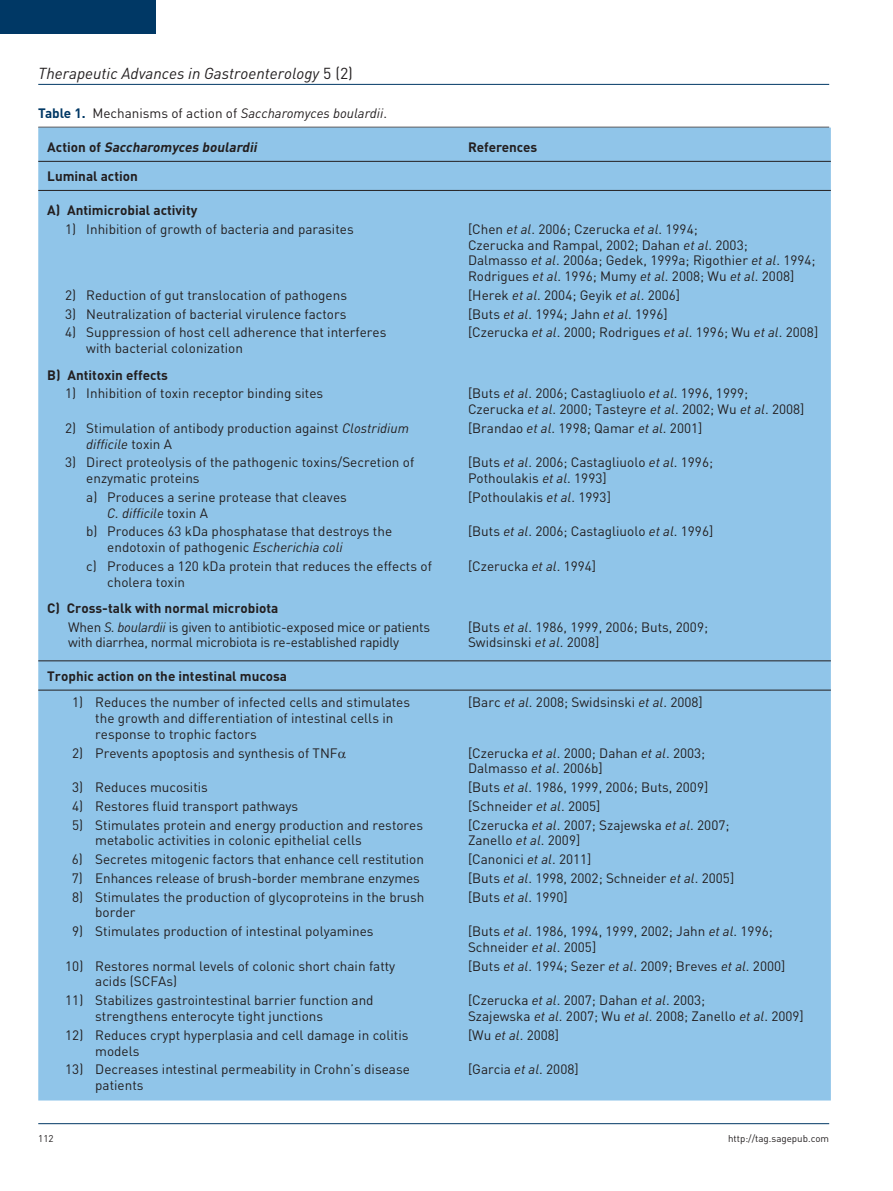
<style>
.page{position:relative;width:893px;height:1191px;background:#fff}
.page>*{position:absolute;margin:0;border:0;box-sizing:border-box;transform-origin:0 0}
.LRH{font:italic 15.75px "DIN";color:#231f20}
.TT{font:13.5px/15.8px "DIN";color:#231f20}
.TT-2{font:13.5px/15.8px "DIN";letter-spacing:-.02em;color:#231f20}
.TT-3{font:700 13.5px "DIN";color:#231f20}
.TN{font:italic 13.5px "DIN";color:#231f20}
.CH-FIRST_COL_LEFT{font:italic 700 13.5px "DIN";color:#231f20}
.CH-FIRST_COL_LEFT-2{font:700 13.5px "DIN";color:#231f20}
.CH{font:700 13.5px "DIN";color:#231f20}
.LRH_F{font:9.75px "DIN";color:#231f20}
.s1{font-style:normal}
.s2{font-weight:700;font-style:normal;color:#003865}
.s3{font-style:italic}
</style>
<div class="page">
<hr style="left:38px;top:84px;width:791px;height:1px;background:#003865">
<hr style="left:38px;top:1123px;width:791px;height:1px;background:#003865">
<div style="left:0;top:0;width:155px;height:34px;background:#003865"></div>
<hr style="left:38px;top:127px;width:791px;height:1px;background:#231f20">
<div style="left:38px;top:128px;width:793px;height:972px;background:#90c5e9"></div>
<hr style="left:38px;top:161px;width:421px;height:1px;background:#231f20">
<hr style="left:459px;top:161px;width:372px;height:1px;background:#231f20">
<hr style="left:38px;top:660px;width:421px;height:1px;background:#231f20">
<hr style="left:459px;top:660px;width:372px;height:1px;background:#231f20">
<hr style="left:38px;top:689px;width:421px;height:1px;background:#231f20">
<hr style="left:459px;top:689px;width:372px;height:1px;background:#231f20">
<hr style="left:38px;top:190px;width:421px;height:1px;background:#231f20">
<hr style="left:459px;top:190px;width:372px;height:1px;background:#231f20">
<svg style="left:338px;top:751px;width:8px;height:7px"></svg>
<p class="LRH" style="left:38px;top:63px;width:316px">Therapeutic Advances in Gastroenterology <span class="s1">5 (2)</span></p>
<p class="TN" style="left:38px;top:105px;width:350px"><span class="s2">Table 1.</span> <span class="s1">Mechanisms of action of</span> Saccharomyces boulardii<span class="s1">.</span></p>
<p class="CH-FIRST_COL_LEFT" style="left:47px;top:139px;width:214px"><span class="s1">A c t i o n o f</span> Saccharomyces boulardii</p>
<p class="CH" style="left:468px;top:139px;width:71px">References</p>
<p class="CH-FIRST_COL_LEFT-2" style="left:47px;top:168px;width:92px">Luminal action</p>
<p class="TT-3" style="left:47px;top:201px;width:152px">A) Antimicrobial activity</p>
<p class="TT" style="left:65px;top:221px;width:290px">1) Inhibition of growth of bacteria and parasites</p>
<p class="TT" style="left:468px;top:221px;width:349px">[Chen <span class="s3">et al</span>. 2006; Czerucka <span class="s3">et al</span>. 1994;<br>Czerucka and Rampal, 2002; Dahan <span class="s3">et al</span>. 2003;<br>Dalmasso <span class="s3">et al</span>. 2006a; Gedek, 1999a; Rigothier <span class="s3">et al</span>. 1994; Rodrigues <span class="s3">et al</span>. 1996; Mumy <span class="s3">et al</span>. 2008; Wu <span class="s3">et al</span>. 2008]</p>
<p class="TT" style="left:65px;top:287px;width:283px">2) Reduction of gut translocation of pathogens</p>
<p class="TT" style="left:468px;top:287px;width:214px">[Herek <span class="s3">et al</span>. 2004; Geyik <span class="s3">et al</span>. 2006]</p>
<p class="TT" style="left:65px;top:306px;width:283px">3) Neutralization of bacterial virulence factors</p>
<p class="TT" style="left:468px;top:306px;width:201px">[Buts <span class="s3">et al</span>. 1994; Jahn <span class="s3">et al</span>. 1996]</p>
<p class="TT" style="left:86px;top:324px;width:302px;text-indent:-21px">4) Suppression of host cell adherence that interferes with bacterial colonization</p>
<p class="TT" style="left:468px;top:324px;width:352px">[Czerucka <span class="s3">et al</span>. 2000; Rodrigues <span class="s3">et al</span>. 1996; Wu <span class="s3">et al</span>. 2008]</p>
<p class="TT-3" style="left:47px;top:366px;width:122px">B) Antitoxin effects</p>
<p class="TT" style="left:65px;top:385px;width:259px">1) Inhibition of toxin receptor binding sites</p>
<p class="TT" style="left:468px;top:385px;width:338px">[Buts <span class="s3">et al</span>. 2006; Castagliuolo <span class="s3">et al</span>. 1996, 1999;<br>Czerucka <span class="s3">et al</span>. 2000; Tasteyre <span class="s3">et al</span>. 2002; Wu <span class="s3">et al</span>. 2008]</p>
<p class="TT" style="left:86px;top:420px;width:324px;text-indent:-21px">2) Stimulation of antibody production against <span class="s3">Clostridium difficile</span> toxin A</p>
<p class="TT" style="left:468px;top:420px;width:236px">[Brandao <span class="s3">et al</span>. 1998; Qamar <span class="s3">et al</span>. 2001]</p>
<p class="TT" style="left:86px;top:454px;width:330px;text-indent:-21px">3) Direct proteolysis of the pathogenic toxins/Secretion of enzymatic proteins</p>
<p class="TT" style="left:468px;top:454px;width:247px">[Buts <span class="s3">et al</span>. 2006; Castagliuolo <span class="s3">et al</span>. 1996;<br>Pothoulakis <span class="s3">et al</span>. 1993]</p>
<p class="TT" style="left:107px;top:489px;width:241px;text-indent:-21px">a) Produces a serine protease that cleaves<br><span class="s3">C. difficile</span> toxin A</p>
<p class="TT" style="left:468px;top:489px;width:144px">[Pothoulakis <span class="s3">et al</span>. 1993]</p>
<p class="TT" style="left:107px;top:523px;width:286px;text-indent:-21px">b) Produces 63 kDa phosphatase that destroys the endotoxin of pathogenic <span class="s3">Escherichia coli</span></p>
<p class="TT" style="left:468px;top:523px;width:247px">[Buts <span class="s3">et al</span>. 2006; Castagliuolo <span class="s3">et al</span>. 1996]</p>
<p class="TT" style="left:107px;top:558px;width:326px;text-indent:-21px">c) Produces a 120 kDa protein that reduces the effects of cholera toxin</p>
<p class="TT" style="left:468px;top:558px;width:130px">[Czerucka <span class="s3">et al</span>. 1994]</p>
<p class="TT-3" style="left:47px;top:599px;width:233px">C) Cross-talk with normal microbiota</p>
<p class="TT-2" style="left:68px;top:618px;width:363px">When <span class="s3">S. boulardii</span> is given to antibiotic-exposed mice or patients with diarrhea, normal microbiota is re-established rapidly</p>
<p class="TT" style="left:468px;top:618px;width:242px">[Buts <span class="s3">et al</span>. 1986, 1999, 2006; Buts, 2009;<br>Swidsinski <span class="s3">et al</span>. 2008]</p>
<p class="TT-3" style="left:47px;top:667px;width:241px">Trophic action on the intestinal mucosa</p>
<p class="TT" style="left:95px;top:694px;width:316px;text-indent:-23px">1) Reduces the number of infected cells and stimulates the growth and differentiation of intestinal cells in response to trophic factors</p>
<p class="TT" style="left:468px;top:694px;width:236px">[Barc <span class="s3">et al</span>. 2008; Swidsinski <span class="s3">et al</span>. 2008]</p>
<p class="TT" style="left:72px;top:744px;width:267px">2) Prevents apoptosis and synthesis of TNF</p>
<p class="TT" style="left:468px;top:744px;width:239px">[Czerucka <span class="s3">et al</span>. 2000; Dahan <span class="s3">et al</span>. 2003;<br>Dalmasso <span class="s3">et al</span>. 2006b]</p>
<p class="TT" style="left:72px;top:779px;width:137px">3) Reduces mucositis</p>
<p class="TT" style="left:468px;top:779px;width:242px">[Buts <span class="s3">et al</span>. 1986, 1999, 2006; Buts, 2009]</p>
<p class="TT" style="left:72px;top:798px;width:228px">4) Restores fluid transport pathways</p>
<p class="TT" style="left:468px;top:798px;width:134px">[Schneider <span class="s3">et al</span>. 2005]</p>
<p class="TT" style="left:95px;top:816px;width:329px;text-indent:-23px">5) Stimulates protein and energy production and restores metabolic activities in colonic epithelial cells</p>
<p class="TT" style="left:468px;top:816px;width:263px">[Czerucka <span class="s3">et al</span>. 2007; Szajewska <span class="s3">et al</span>. 2007;<br>Zanello <span class="s3">et al</span>. 2009]</p>
<p class="TT" style="left:72px;top:851px;width:354px">6) Secretes mitogenic factors that enhance cell restitution</p>
<p class="TT" style="left:468px;top:851px;width:125px">[Canonici <span class="s3">et al</span>. 2011]</p>
<p class="TT" style="left:72px;top:870px;width:350px">7) Enhances release of brush-border membrane enzymes</p>
<p class="TT" style="left:468px;top:870px;width:268px">[Buts <span class="s3">et al</span>. 1998, 2002; Schneider <span class="s3">et al</span>. 2005]</p>
<p class="TT" style="left:95px;top:888px;width:331px;text-indent:-23px">8) Stimulates the production of glycoproteins in the brush border</p>
<p class="TT" style="left:468px;top:888px;width:101px">[Buts <span class="s3">et al</span>. 1990]</p>
<p class="TT" style="left:72px;top:923px;width:303px">9) Stimulates production of intestinal polyamines</p>
<p class="TT" style="left:468px;top:923px;width:306px">[Buts <span class="s3">et al</span>. 1986, 1994, 1999, 2002; Jahn <span class="s3">et al</span>. 1996;<br>Schneider <span class="s3">et al</span>. 2005]</p>
<p class="TT" style="left:95px;top:957px;width:302px;text-indent:-30px">10) Restores normal levels of colonic short chain fatty acids (SCFAs)</p>
<p class="TT" style="left:468px;top:957px;width:319px">[Buts <span class="s3">et al</span>. 1994; Sezer <span class="s3">et al</span>. 2009; Breves <span class="s3">et al</span>. 2000]</p>
<p class="TT" style="left:95px;top:992px;width:280px;text-indent:-30px">11) Stabilizes gastrointestinal barrier function and strengthens enterocyte tight junctions</p>
<p class="TT" style="left:468px;top:992px;width:337px">[Czerucka <span class="s3">et al</span>. 2007; Dahan <span class="s3">et al</span>. 2003;<br>Szajewska <span class="s3">et al</span>. 2007; Wu <span class="s3">et al</span>. 2008; Zanello <span class="s3">et al</span>. 2009]</p>
<p class="TT" style="left:95px;top:1026px;width:315px;text-indent:-30px">12) Reduces crypt hyperplasia and cell damage in colitis models</p>
<p class="TT" style="left:468px;top:1026px;width:93px">[Wu <span class="s3">et al</span>. 2008]</p>
<p class="TT" style="left:95px;top:1061px;width:316px;text-indent:-30px">13) Decreases intestinal permeability in Crohn’s disease patients</p>
<p class="TT" style="left:468px;top:1061px;width:112px">[Garcia <span class="s3">et al</span>. 2008]</p>
<p class="LRH_F" style="left:38px;top:1132px;width:17px">112</p>
<p class="LRH_F" style="left:728px;top:1132px;width:103px">http://tag.sagepub.com</p>
</div>
